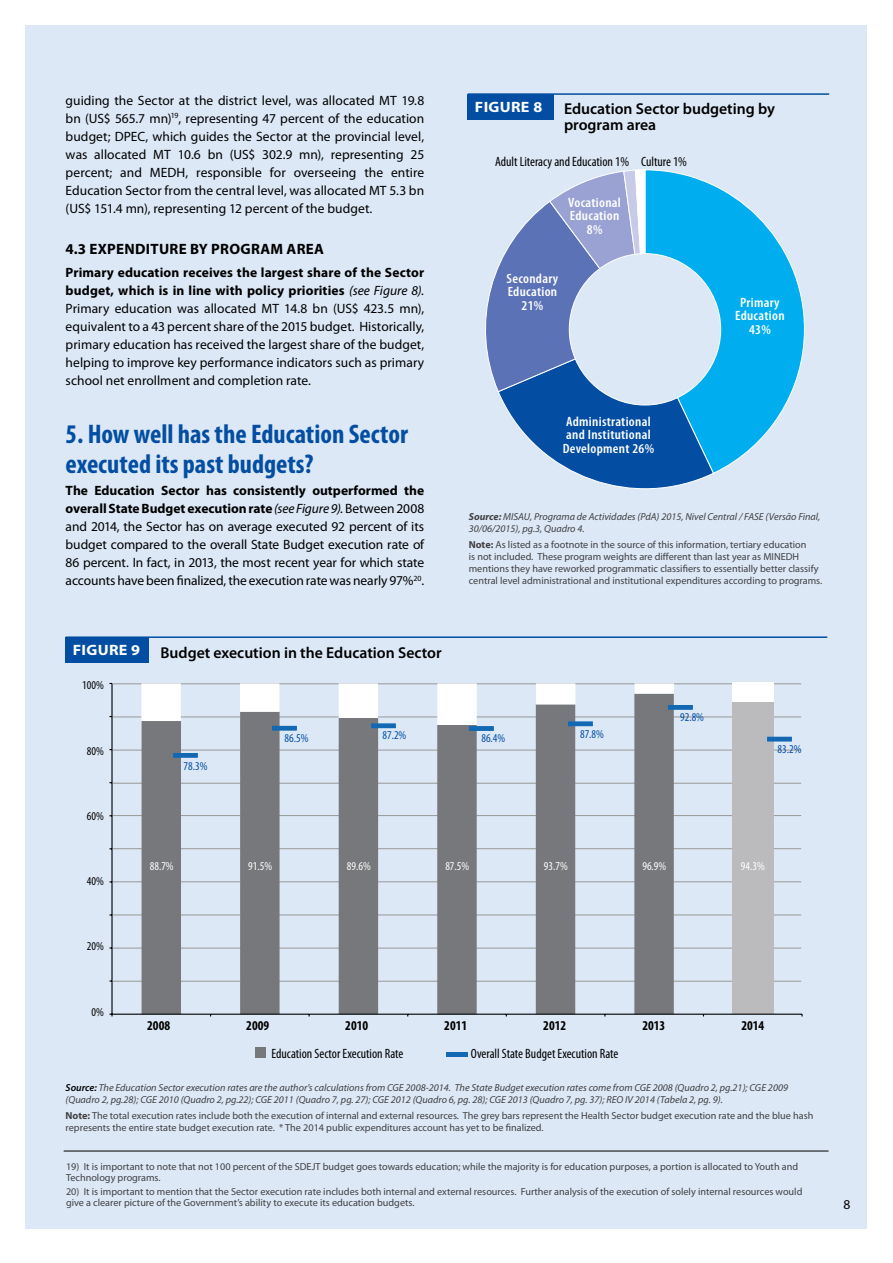
<style>
.page{position:relative;width:893px;height:1263px;background:#fff}
.page>*{position:absolute;margin:0;border:0;box-sizing:border-box;transform-origin:0 0}
.t1{font:700 condensed 27px/30px "Myriad Pro";color:#034ea2}
.t2{font:600 15.75px/16.5px "Myriad Pro";color:#000}
.t3{font:700 15px "Myriad Pro";color:#000}
.t4{font:700 15px "Myriad Pro";letter-spacing:.02em;color:#fff;scale:1.07 1}
.t5{font:13.5px/18px "Myriad Pro";color:#000;text-align:justify}
.t6{font:600 condensed 13.5px/13.5px "Myriad Pro";letter-spacing:.02em;color:#fff;text-align:center;scale:1.07 1}
.t7{font:condensed 13.5px "Myriad Pro";color:#000}
.t8{font:700 condensed 13.5px "Myriad Pro";color:#000}
.t9{font:condensed 12px "Myriad Pro";color:#fff}
.t10{font:condensed 12px "Myriad Pro";color:#034ea2}
.t11{font:condensed 12px "Myriad Pro";color:#000}
.t12{font:10.2px/12px "Myriad Pro";color:#414042}
.t13{font:italic 10.2px/12px "Myriad Pro";color:#414042}
.s1{font-weight:700}
.s2{font-style:italic}
.s3{font-weight:600;color:#000}
</style>
<div class="page">
<div style="left:26px;top:26px;width:841px;height:1203px;background:#dce8f6"></div>
<div style="left:468px;top:94px;width:86px;height:25px;background:#034ea2"></div>
<hr style="left:468px;top:93px;width:361px;height:2px;background:#034ea2">
<div style="left:66px;top:637px;width:83px;height:25px;background:#034ea2"></div>
<hr style="left:66px;top:636px;width:761px;height:2px;background:#034ea2">
<hr style="left:64px;top:1151px;width:764px;height:1px;background:#000">
<svg style="left:714px;top:185px;width:91px;height:288px"></svg>
<svg style="left:485px;top:169px;width:229px;height:320px"></svg>
<div style="left:569px;top:254px;width:152px;height:151px;background:#dce8f6;border-radius:50%"></div>
<hr style="left:113px;top:815px;width:688px;height:1px;background:#989897">
<hr style="left:113px;top:848px;width:688px;height:1px;background:#989897">
<hr style="left:113px;top:881px;width:688px;height:1px;background:#989897">
<hr style="left:113px;top:915px;width:688px;height:1px;background:#989897">
<hr style="left:113px;top:948px;width:688px;height:1px;background:#989897">
<hr style="left:113px;top:981px;width:688px;height:1px;background:#989897">
<hr style="left:113px;top:683px;width:688px;height:1px;background:#989897">
<hr style="left:113px;top:717px;width:688px;height:1px;background:#989897">
<hr style="left:113px;top:750px;width:688px;height:1px;background:#989897">
<hr style="left:113px;top:783px;width:688px;height:1px;background:#989897">
<div style="left:732px;top:683px;width:41px;height:331px;background:#fff"></div>
<svg style="left:142px;top:725px;width:532px;height:288px"></svg>
<div style="left:732px;top:702px;width:41px;height:312px;background:#bbbbbd"></div>
<svg style="left:141px;top:683px;width:533px;height:42px"></svg>
<hr style="left:111px;top:683px;width:2px;height:331px;background:#000">
<hr style="left:112px;top:1013px;width:690px;height:2px;background:#000">
<hr style="left:767px;top:737px;width:25px;height:4px;background:#1268b3">
<hr style="left:668px;top:705px;width:25px;height:4px;background:#1268b3">
<hr style="left:568px;top:722px;width:25px;height:4px;background:#1268b3">
<div style="left:469px;top:726px;width:25px;height:5px;background:#1268b3"></div>
<hr style="left:371px;top:724px;width:25px;height:4px;background:#1268b3">
<hr style="left:272px;top:726px;width:25px;height:4px;background:#1268b3">
<hr style="left:173px;top:753px;width:25px;height:4px;background:#1268b3">
<div style="left:256px;top:1047px;width:10px;height:10px;background:#77787b"></div>
<hr style="left:446px;top:1052px;width:21px;height:4px;background:#1268b3">
<p class="t5" style="left:66px;top:92px;width:360px">guiding the Sector at the district level, was allocated MT 19.8 bn (US$ 565.7 mn)<sup>19</sup>, representing 47 percent of the education budget; DPEC, which guides the Sector at the provincial level, was allocated MT 10.6 bn (US$ 302.9 mn), representing 25 percent; and MEDH, responsible for overseeing the entire Education Sector from the central level, was allocated MT 5.3 bn (US$ 151.4 mn), representing 12 percent of the budget.</p>
<p class="t3" style="left:66px;top:240px;width:52px">4.3 Expenditure</p>
<p class="t3" style="left:190px;top:240px;width:33px">by program</p>
<p class="t3" style="left:287px;top:240px;width:11px">area</p>
<p class="t5" style="left:66px;top:263px;width:360px"><span class="s1">Primary education receives the largest share of the Sector budget, which is in line with policy priorities</span> <span class="s2">(see Figure 8).<br></span>Primary education was allocated MT 14.8 bn (US$ 423.5 mn), equivalent to a 43 percent share of the 2015 budget. Historically, primary education has received the largest share of the budget, helping to improve key performance indicators such as primary school net enrollment and completion rate.</p>
<h1 class="t1" style="left:66px;top:419px;width:344px">5. How well has the Education Sector executed its past budgets?</h1>
<p class="t5" style="left:66px;top:482px;width:360px"><span class="s1">The Education Sector has consistently outperformed the overall State Budget execution rate</span> <span class="s2">(see Figure 9).</span> Between 2008 and 2014, the Sector has on average executed 92 percent of its budget compared to the overall State Budget execution rate of 86 percent. In fact, in 2013, the most recent year for which state accounts have been finalized, the execution rate was nearly 97%<sup>20</sup>.</p>
<p class="t4" style="left:475px;top:97px;width:65px">FIGURE 8</p>
<p class="t2" style="left:564px;top:100px;width:213px">Education Sector budgeting by program area</p>
<p class="t7" style="left:495px;top:153px;width:193px">Adult Literacy and Education 1% Culture 1%</p>
<p class="t6" style="left:568px;top:196px;width:51px">Vocational<br>Education<br>8%</p>
<p class="t6" style="left:507px;top:271px;width:50px">Secondary<br>Education<br>21%</p>
<p class="t6" style="left:563px;top:415px;width:87px;text-align:left">Administrational and Institutional<br>Development 26%</p>
<p class="t6" style="left:735px;top:296px;width:48px">Primary<br>Education<br>43%</p>
<p class="t13" style="left:469px;top:511px;width:353px"><span class="s1">Source:</span> MISAU, Programa de Actividades (PdA) 2015, Nivel Central / FASE (Versão Final,<br>30/06/2015), pg.3, Quadro 4.</p>
<p class="t12" style="left:469px;top:539px;width:355px"><span class="s1">Note:</span> As listed as a footnote in the source of this information, tertiary education<br>is not included. These program weights are different than last year as MINEDH mentions they have reworked programmatic classifiers to essentially better classify central level administrational and institutional expenditures according to programs.</p>
<p class="t4" style="left:73px;top:640px;width:64px">FIGURE 9</p>
<p class="t2" style="left:161px;top:645px;width:283px">Budget execution in the Education Sector</p>
<p class="t11" style="left:82px;top:678px;width:23px">100%</p>
<p class="t11" style="left:87px;top:743px;width:18px">80%</p>
<p class="t11" style="left:87px;top:809px;width:18px">60%</p>
<p class="t11" style="left:87px;top:874px;width:18px">40%</p>
<p class="t11" style="left:87px;top:939px;width:18px">20%</p>
<p class="t11" style="left:91px;top:1004px;width:14px">0%</p>
<p class="t10" style="left:184px;top:759px;width:25px">78.3%</p>
<p class="t9" style="left:150px;top:859px;width:25px">88.7%</p>
<p class="t10" style="left:284px;top:730px;width:25px">86.5%</p>
<p class="t10" style="left:382px;top:728px;width:25px">87.2%</p>
<p class="t10" style="left:481px;top:731px;width:25px">86.4%</p>
<p class="t10" style="left:580px;top:727px;width:25px">87.8%</p>
<p class="t10" style="left:680px;top:710px;width:25px">92.8%</p>
<p class="t10" style="left:777px;top:742px;width:25px">83.2%</p>
<p class="t9" style="left:248px;top:859px;width:25px">91.5%</p>
<p class="t9" style="left:347px;top:859px;width:25px">89.6%</p>
<p class="t9" style="left:445px;top:859px;width:25px">87.5%</p>
<p class="t9" style="left:544px;top:859px;width:25px">93.7%</p>
<p class="t9" style="left:642px;top:859px;width:25px">96.9%</p>
<p class="t9" style="left:741px;top:859px;width:25px">94.3%</p>
<p class="t8" style="left:147px;top:1018px;width:25px">2008</p>
<p class="t8" style="left:246px;top:1018px;width:25px">2009</p>
<p class="t8" style="left:345px;top:1018px;width:25px">2010</p>
<p class="t8" style="left:444px;top:1018px;width:25px">2011</p>
<p class="t8" style="left:543px;top:1018px;width:25px">2012</p>
<p class="t8" style="left:642px;top:1018px;width:25px">2013</p>
<p class="t8" style="left:741px;top:1018px;width:25px">2014</p>
<p class="t7" style="left:272px;top:1045px;width:133px">Education Sector Execution Rate</p>
<p class="t7" style="left:471px;top:1045px;width:149px">Overall State Budget Execution Rate</p>
<p class="t13" style="left:66px;top:1081px;width:724px"><span class="s3">Source:</span> The Education Sector execution rates are the author’s calculations from CGE 2008-2014. The State Budget execution rates come from CGE 2008 (Quadro 2, pg.21); CGE 2009 (Quadro 2, pg.28); CGE 2010 (Quadro 2, pg.22); CGE 2011 (Quadro 7, pg. 27); CGE 2012 (Quadro 6, pg. 28); CGE 2013 (Quadro 7, pg. 37); REO IV 2014 (Tabela 2, pg. 9).</p>
<p class="t12" style="left:66px;top:1110px;width:749px"><span class="s1">Note:</span> The total execution rates include both the execution of internal and external resources. The grey bars represent the Health Sector budget execution rate and the blue hash represents the entire state budget execution rate. * The 2014 public expenditures account has yet to be finalized.</p>
<p class="t12" style="left:66px;top:1161px;width:734px;line-height:11.2px">19) It is important to note that not 100 percent of the SDEJT budget goes towards education; while the majority is for education purposes, a portion is allocated to Youth and<br>Technology programs.</p>
<p class="t12" style="left:66px;top:1186px;width:738px;line-height:11.2px">20) It is important to mention that the Sector execution rate includes both internal and external resources. Further analysis of the execution of solely internal resources would give a clearer picture of the Government’s ability to execute its education budgets.</p>
<p class="t5" style="left:843px;top:1196px;width:8px">8</p>
</div>
